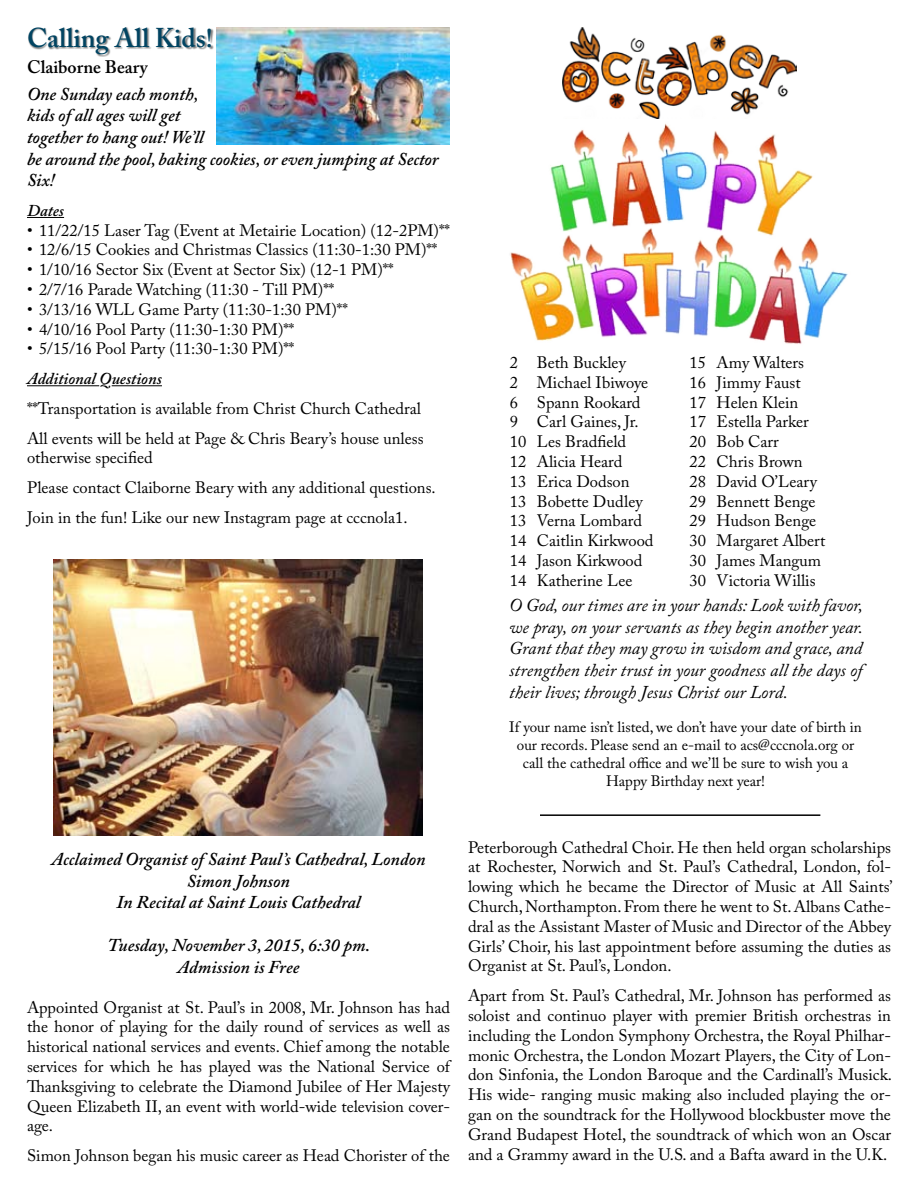
<style>
.page{position:relative;width:918px;height:1188px;background:#fff}
.page>*{position:absolute;margin:0;border:0;box-sizing:border-box;transform-origin:0 0}
.t1{font:600 27px "Adobe Caslon Pro";color:#014462}
.t2{font:italic 600 18px/21.6px "Adobe Caslon Pro";color:#000;text-align:center}
.t3{font:italic 18px/21.6px "Adobe Caslon Pro";color:#000;text-align:justify}
.t4{font:600 18px "Adobe Caslon Pro";color:#000}
.t5{font:16.5px/19.8px "Adobe Caslon Pro";color:#000}
.t6{font:italic 600 16.5px "Adobe Caslon Pro";color:#000}
.t7{font:15px/18px "Adobe Caslon Pro";color:#000;text-align:center}
</style>
<div class="page">
<img style="left:510px;top:118px;width:338px;height:226px">
<div style="left:28px;top:26px;width:186px;height:31px;background:#000;opacity:.5"></div>
<hr style="left:27px;top:217px;width:37px;height:1px;background:#000">
<hr style="left:27px;top:385px;width:72px;height:1px;background:#000">
<hr style="left:112px;top:385px;width:50px;height:1px;background:#000">
<img style="left:562px;top:27px;width:234px;height:91px">
<img style="left:216px;top:27px;width:234px;height:118px">
<img style="left:54px;top:559px;width:368px;height:277px">
<hr style="left:540px;top:814px;width:280px;height:2px;background:#000">
<h1 class="t1" style="left:27px;top:22px;width:187px">Calling All Kids!</h1>
<p class="t2" style="left:27px;top:83px;width:413px;text-align:left">One Sunday each month,<br>kids of all ages will get<br>together to hang out! We’ll<br>be around the pool, baking cookies, or even jumping at Sector<br>Six!</p>
<p class="t6" style="left:27px;top:200px;width:39px">Dates</p>
<p class="t5" style="left:27px;top:220px;width:424px">• 11/22/15 Laser Tag (Event at Metairie Location) (12-2PM)**</p>
<p class="t5" style="left:27px;top:240px;width:412px">• 12/6/15 Cookies and Christmas Classics (11:30-1:30 PM)**</p>
<p class="t5" style="left:27px;top:260px;width:368px">• 1/10/16 Sector Six (Event at Sector Six) (12-1 PM)**</p>
<p class="t5" style="left:27px;top:279px;width:309px">• 2/7/16 Parade Watching (11:30 - Till PM)**</p>
<p class="t5" style="left:27px;top:299px;width:322px">• 3/13/16 WLL Game Party (11:30-1:30 PM)**</p>
<p class="t5" style="left:27px;top:319px;width:269px">• 4/10/16 Pool Party (11:30-1:30 PM)**</p>
<p class="t5" style="left:27px;top:339px;width:269px">• 5/15/16 Pool Party (11:30-1:30 PM)**</p>
<p class="t6" style="left:27px;top:369px;width:136px">Additional Questions</p>
<p class="t5" style="left:27px;top:393px;width:398px;line-height:29.7px">**Transportation is available from Christ Church Cathedral<br>All events will be held at Page &amp; Chris Beary’s house unless</p>
<p class="t5" style="left:27px;top:443px;width:410px;line-height:29.7px">otherwise specified<br>Please contact Claiborne Beary with any additional questions.<br>Join in the fun! Like our new Instagram page at cccnola1.</p>
<p class="t4" style="left:27px;top:56px;width:123px">Claiborne Beary</p>
<p class="t5" style="left:510px;top:352px;width:145px">2 Beth Buckley<br>2 Michael Ibiwoye<br>6 Spann Rookard<br>9 Carl Gaines, Jr.<br>10 Les Bradfield<br>12 Alicia Heard<br>13 Erica Dodson<br>13 Bobette Dudley<br>13 Verna Lombard<br>14 Caitlin Kirkwood<br>14 Jason Kirkwood<br>14 Katherine Lee</p>
<p class="t5" style="left:690px;top:352px;width:137px">15 Amy Walters<br>16 Jimmy Faust<br>17 Helen Klein<br>17 Estella Parker<br>20 Bob Carr<br>22 Chris Brown<br>28 David O’Leary<br>29 Bennett Benge<br>29 Hudson Benge<br>30 Margaret Albert<br>30 James Mangum<br>30 Victoria Willis</p>
<p class="t3" style="left:509px;top:594px;width:355px">O God, our times are in your hands: Look with favor, we pray, on your servants as they begin another year.<br>Grant that they may grow in wisdom and grace, and strengthen their trust in your goodness all the days of their lives; through Jesus Christ our Lord.</p>
<p class="t7" style="left:509px;top:718px;width:354px">If your name isn’t listed, we don’t have your date of birth in our records. Please send an e-mail to acs@cccnola.org or call the cathedral office and we’ll be sure to wish you a Happy Birthday next year!</p>
<p class="t2" style="left:51px;top:848px;width:376px">Acclaimed Organist of Saint Paul’s Cathedral, London<br>Simon Johnson<br>In Recital at Saint Louis Cathedral</p>
<p class="t2" style="left:107px;top:934px;width:264px">Tuesday, November 3, 2015, 6:30 pm.<br>Admission is Free</p>
<p class="t5" style="left:27px;top:997px;width:425px;text-align:justify">Appointed Organist at St. Paul’s in 2008, Mr. Johnson has had the honor of playing for the daily round of services as well as historical national services and events. Chief among the notable services for which he has played was the National Service of Thanksgiving to celebrate the Diamond Jubilee of Her Majesty Queen Elizabeth II, an event with world-wide television cover&shy;age.</p>
<p class="t5" style="left:27px;top:1145px;width:424px">Simon Johnson began his music career as Head Chorister of the</p>
<p class="t5" style="left:468px;top:837px;width:426px;text-align:justify">Peterborough Cathedral Choir. He then held organ scholarships at Rochester, Norwich and St. Paul’s Cathedral, London, fol&shy;lowing which he became the Director of Music at All Saints’ Church, Northampton. From there he went to St. Albans Cathe&shy;dral as the Assistant Master of Music and Director of the Abbey Girls’ Choir, his last appointment before assuming the duties as Organist at St. Paul’s, London.</p>
<p class="t5" style="left:468px;top:986px;width:426px;text-align:justify">Apart from St. Paul’s Cathedral, Mr. Johnson has performed as soloist and continuo player with premier British orchestras in including the London Symphony Orchestra, the Royal Philhar&shy;monic Orchestra, the London Mozart Players, the City of Lon&shy;don Sinfonia, the London Baroque and the Cardinall’s Musick.<br>His wide- ranging music making also included playing the or&shy;gan on the soundtrack for the Hollywood blockbuster move the Grand Budapest Hotel, the soundtrack of which won an Oscar and a Grammy award in the U.S. and a Bafta award in the U.K.</p>
</div>
